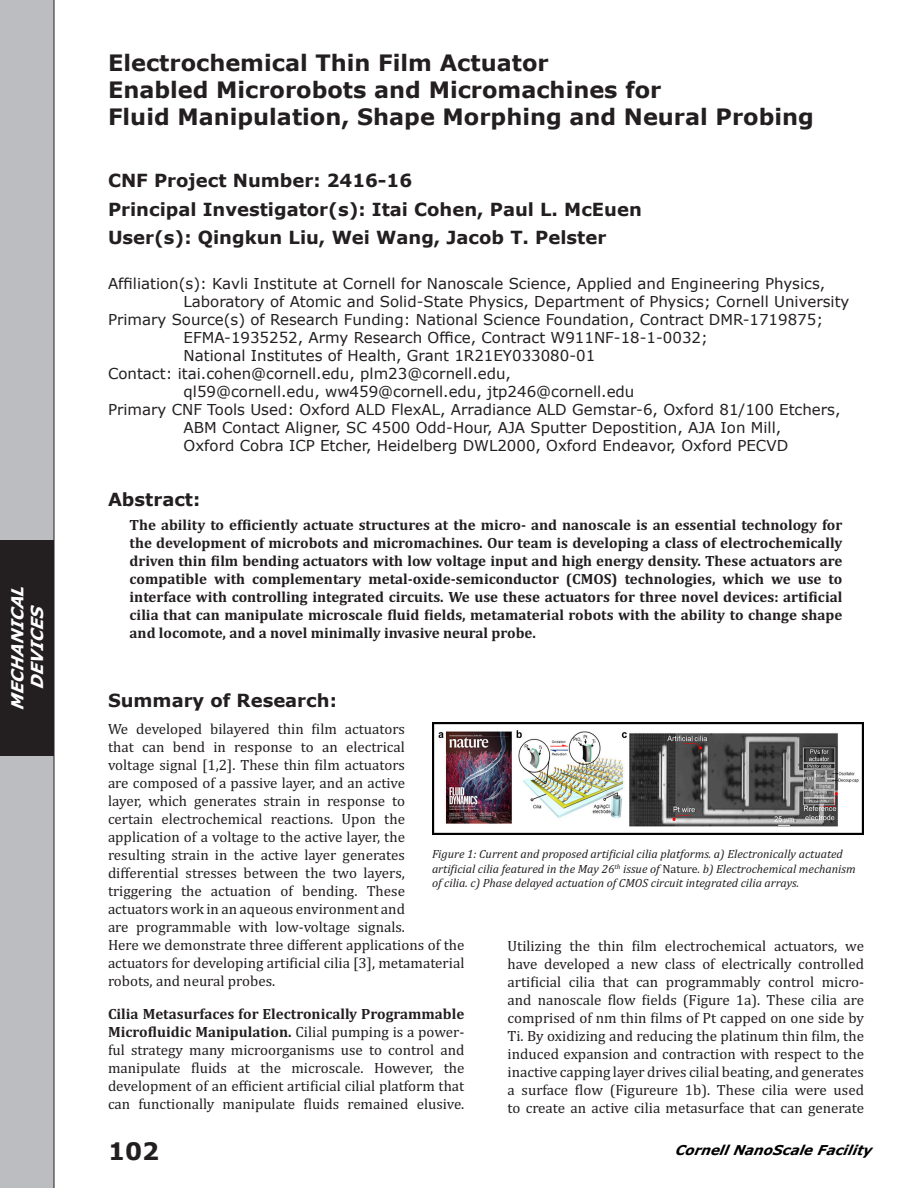
<style>
.page{position:relative;width:918px;height:1188px;background:#fff}
.page>*{position:absolute;margin:0;border:0;box-sizing:border-box;transform-origin:0 0}
.t1{font:700 24px "Verdana";color:#231f20}
.Project_Title{font:700 22.5px/27px "Verdana";color:#231f20}
.Project___PI_Users{font:700 18px "Verdana";color:#231f20}
.Body_Header{font:700 18px "Verdana";color:#231f20}
.t2{font:italic 700 16.5px/19.8px "Verdana";color:#fff;text-align:center}
.t3{font:15px/18px "Cambria";color:#231f20;text-align:justify}
.Abstract_Text{font:700 15px/18px "Cambria";color:#231f20;text-align:justify}
.Project_Info{font:15px/18px "Verdana";color:#231f20}
.Affiliation{font:15px/18px "Verdana";color:#231f20}
.t4{font:italic 700 13.5px "Verdana";color:#000}
.Captions{font:italic 12px/14.4px "Cambria";color:#231f20}
.s1{font-weight:700}
.s2{font-style:normal}
</style>
<div class="page">
<div style="left:0;top:0;width:54px;height:1188px;background:#bcbdc0"></div>
<div style="left:0;top:540px;width:54px;height:216px;background:#231f20"></div>
<img style="left:432px;top:723px;width:432px;height:111px">
<p class="t2" style="left:8px;top:710px;width:129px;rotate:-90deg">MECHANICAL<br>DEVICES</p>
<p class="Project_Title" style="left:108px;top:50px;width:707px">Electrochemical Thin Film Actuator<br>Enabled Microrobots and Micromachines for<br>Fluid Manipulation, Shape Morphing and Neural Probing</p>
<p class="Project___PI_Users" style="left:108px;top:169px;width:306px">CNF Project Number: 2416-16</p>
<p class="Project___PI_Users" style="left:108px;top:197px;width:535px">Principal Investigator(s): Itai Cohen, Paul L. McEuen</p>
<p class="Project___PI_Users" style="left:108px;top:226px;width:500px">User(s): Qingkun Liu, Wei Wang, Jacob T. Pelster</p>
<p class="Affiliation" style="left:184px;top:275px;width:667px;text-indent:-76px">Affiliation(s): Kavli Institute at Cornell for Nanoscale Science, Applied and Engineering Physics,<br>Laboratory of Atomic and Solid-State Physics, Department of Physics; Cornell University</p>
<p class="Project_Info" style="left:184px;top:311px;width:641px;text-indent:-76px">Primary Source(s) of Research Funding: National Science Foundation, Contract DMR-1719875;<br>EFMA-1935252, Army Research Office, Contract W911NF-18-1-0032;<br>National Institutes of Health, Grant 1R21EY033080-01</p>
<p class="Project_Info" style="left:184px;top:365px;width:452px;text-indent:-76px">Contact: itai.cohen@cornell.edu, plm23@cornell.edu, ql59@cornell.edu, ww459@cornell.edu, jtp246@cornell.edu</p>
<p class="Project_Info" style="left:184px;top:401px;width:658px;text-indent:-76px">Primary CNF Tools Used: Oxford ALD FlexAL, Arradiance ALD Gemstar-6, Oxford 81/100 Etchers,<br>ABM Contact Aligner, SC 4500 Odd-Hour, AJA Sputter Depostition, AJA Ion Mill,<br>Oxford Cobra ICP Etcher, Heidelberg DWL2000, Oxford Endeavor, Oxford PECVD</p>
<p class="Body_Header" style="left:108px;top:487px;width:94px">Abstract:</p>
<p class="Abstract_Text" style="left:130px;top:516px;width:714px">The ability to efficiently actuate structures at the micro- and nanoscale is an essential technology for the development of microbots and micromachines. Our team is developing a class of electrochemically driven thin film bending actuators with low voltage input and high energy density. These actuators are compatible with complementary metal-oxide-semiconductor (CMOS) technologies, which we use to interface with controlling integrated circuits. We use these actuators for three novel devices: artificial cilia that can manipulate microscale fluid fields, metamaterial robots with the ability to change shape and locomote, and a novel minimally invasive neural probe.</p>
<p class="Body_Header" style="left:108px;top:688px;width:230px">Summary of Research:</p>
<p class="t3" style="left:108px;top:720px;width:358px;text-align:left">We developed bilayered thin film actuators<br>that can bend in response to an electrical<br>voltage signal [1,2]. These thin film actuators<br>are composed of a passive layer, and an active<br>layer, which generates strain in response to<br>certain electrochemical reactions. Upon the application of a voltage to the active layer, the resulting strain in the active layer generates differential stresses between the two layers, triggering the actuation of bending. These actuators work in an aqueous environment and<br>are programmable with low-voltage signals.<br>Here we demonstrate three different applications of the actuators for developing artificial cilia [3], metamaterial robots, and neural probes.</p>
<p class="t3" style="left:108px;top:1005px;width:358px"><span class="s1">Cilia Metasurfaces for Electronically Programmable Microfluidic Manipulation.</span> Cilial pumping is a power&shy;ful strategy many microorganisms use to control and manipulate fluids at the microscale. However, the development of an efficient artificial cilial platform that can functionally manipulate fluids remained elusive.</p>
<p class="Captions" style="left:432px;top:846px;width:425px">Figure 1: Current and proposed artificial cilia platforms. a) Electronically actuated artificial cilia featured in the May 26<sup>th</sup> issue of <span class="s2">Nature</span>. b) Electrochemical mechanism of cilia. c) Phase delayed actuation of CMOS circuit integrated cilia arrays.</p>
<p class="t3" style="left:508px;top:937px;width:358px">Utilizing the thin film electrochemical actuators, we have developed a new class of electrically controlled artificial cilia that can programmably control micro&shy;and nanoscale flow fields (Figure 1a). These cilia are comprised of nm thin films of Pt capped on one side by Ti. By oxidizing and reducing the platinum thin film, the induced expansion and contraction with respect to the inactive capping layer drives cilial beating, and generates a surface flow (Figureure 1b). These cilia were used to create an active cilia metasurface that can generate</p>
<h1 class="t1" style="left:108px;top:1136px;width:53px">102</h1>
<p class="t4" style="left:675px;top:1141px;width:201px">Cornell NanoScale Facility</p>
</div>
